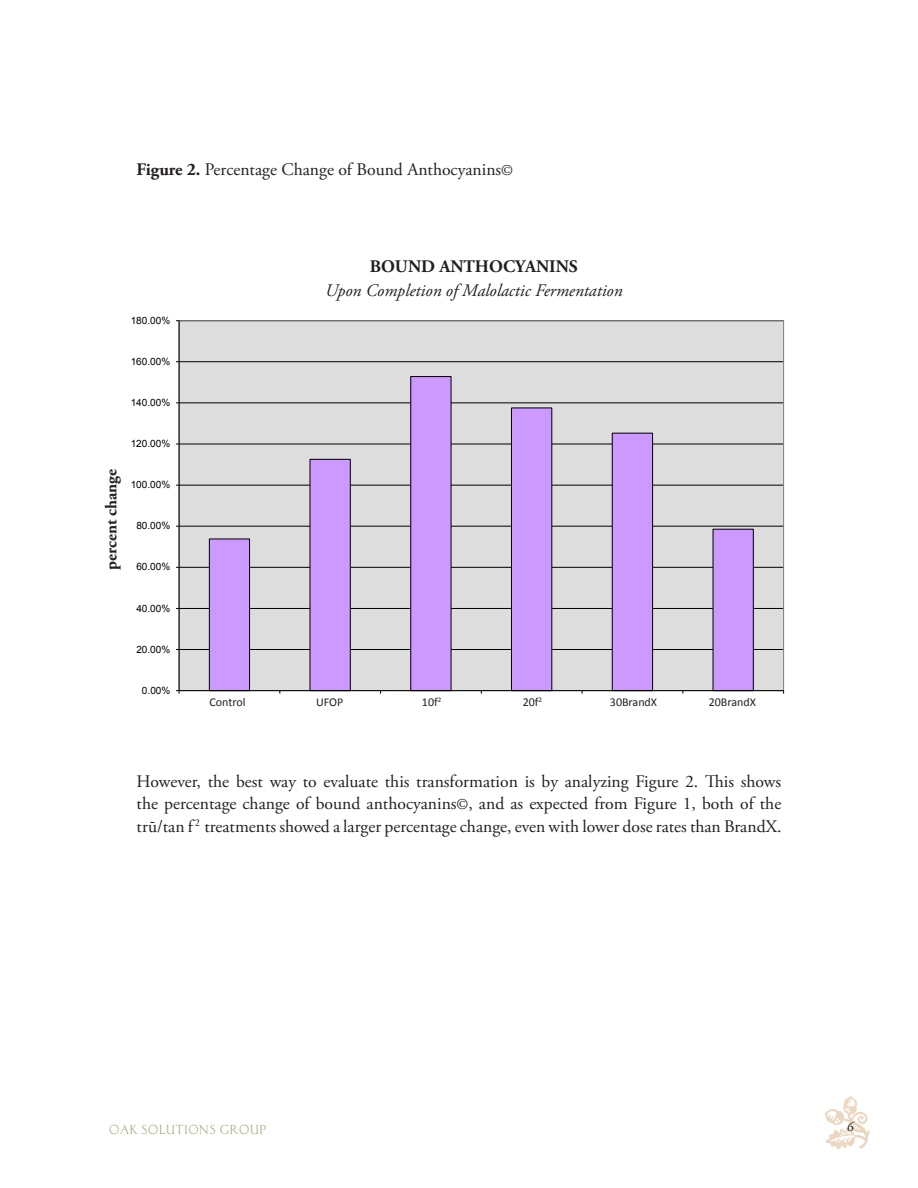
<style>
.page{position:relative;width:918px;height:1188px;background:#fff}
.page>*{position:absolute;margin:0;border:0;box-sizing:border-box;transform-origin:0 0}
.t1{font:17.7px/22.5px "Adobe Garamond Pro";color:#231f20;text-align:justify}
.t2{font:italic 17.7px "Adobe Garamond Pro";color:#231f20}
.t3{font:700 17.7px "Adobe Garamond Pro";color:#231f20}
.t4{font:700 16.5px "Adobe Garamond Pro";color:#231f20}
.t5{font:13.5px "AT Classic Roman";letter-spacing:.05em;color:#9ea374}
.t6{font:italic 13.5px "Adobe Garamond Pro";color:#231f20}
.t7{font:12px "Calibri";color:#231f20}
.t8{font:10.05px "Arial";color:#000}
.s1{font-weight:700}
.s2{font-size:15px}
</style>
<div class="page">
<svg style="left:825px;top:1096px;width:45px;height:53px"></svg>
<div style="left:179px;top:321px;width:605px;height:370px;background:#ddd"></div>
<hr style="left:179px;top:649px;width:605px;height:1px;background:#000">
<hr style="left:179px;top:608px;width:605px;height:1px;background:#000">
<hr style="left:179px;top:567px;width:605px;height:1px;background:#000">
<hr style="left:179px;top:526px;width:605px;height:1px;background:#000">
<hr style="left:179px;top:485px;width:605px;height:1px;background:#000">
<hr style="left:179px;top:444px;width:605px;height:1px;background:#000">
<hr style="left:179px;top:403px;width:605px;height:1px;background:#000">
<hr style="left:179px;top:361px;width:605px;height:1px;background:#000">
<div style="left:209px;top:539px;width:41px;height:152px;background:#c9f"></div>
<div style="left:209px;top:538px;width:41px;height:153px;border:1px solid #000"></div>
<div style="left:310px;top:459px;width:40px;height:232px;background:#c9f"></div>
<div style="left:310px;top:459px;width:41px;height:232px;border:1px solid #000"></div>
<div style="left:411px;top:377px;width:40px;height:314px;background:#c9f"></div>
<div style="left:512px;top:408px;width:40px;height:283px;background:#c9f"></div>
<div style="left:511px;top:407px;width:41px;height:284px;border:1px solid #000"></div>
<div style="left:612px;top:433px;width:41px;height:258px;background:#c9f"></div>
<div style="left:612px;top:433px;width:41px;height:258px;border:1px solid #000"></div>
<div style="left:713px;top:529px;width:40px;height:162px;background:#c9f"></div>
<div style="left:713px;top:529px;width:41px;height:162px;border:1px solid #000"></div>
<hr style="left:179px;top:321px;width:1px;height:370px;background:#000">
<hr style="left:179px;top:690px;width:605px;height:1px;background:#000">
<svg style="left:176px;top:690px;width:4px;height:4px"></svg>
<p class="t1" style="left:137px;top:159px;width:378px"><span class="s1">Figure 2.</span> Percentage Change of Bound Anthocyanins<span class="s2">©</span></p>
<p class="t8" style="left:131px;top:314px;width:41px">180.00%</p>
<p class="t8" style="left:131px;top:355px;width:41px">160.00%</p>
<p class="t8" style="left:131px;top:396px;width:41px">140.00%</p>
<p class="t4" style="left:102px;top:570px;width:103px;rotate:-90deg">percent change</p>
<p class="t8" style="left:131px;top:437px;width:41px">120.00%</p>
<p class="t8" style="left:131px;top:478px;width:41px">100.00%</p>
<p class="t8" style="left:136px;top:519px;width:36px">80.00%</p>
<p class="t8" style="left:136px;top:560px;width:36px">60.00%</p>
<p class="t8" style="left:136px;top:601px;width:36px">40.00%</p>
<p class="t8" style="left:136px;top:643px;width:36px">20.00%</p>
<p class="t8" style="left:142px;top:684px;width:30px">0.00%</p>
<p class="t3" style="left:370px;top:256px;width:209px">BOUND ANTHOCYANINS</p>
<p class="t2" style="left:325px;top:280px;width:299px">Upon Completion of Malolactic Fermentation</p>
<p class="t7" style="left:210px;top:694px;width:38px">Control</p>
<p class="t7" style="left:316px;top:694px;width:29px">UFOP</p>
<p class="t7" style="left:422px;top:694px;width:21px">10f<sup>2</sup></p>
<p class="t7" style="left:523px;top:694px;width:21px">20f<sup>2</sup></p>
<p class="t7" style="left:610px;top:694px;width:49px">30BrandX</p>
<p class="t7" style="left:709px;top:694px;width:49px">20BrandX</p>
<p class="t8" style="left:213px;top:696px;width:34px">Control</p>
<p class="t8" style="left:316px;top:696px;width:29px">UFOP</p>
<p class="t8" style="left:421px;top:696px;width:21px">10f2</p>
<p class="t8" style="left:522px;top:696px;width:21px">20f2</p>
<p class="t8" style="left:610px;top:696px;width:46px">30BrandX</p>
<p class="t8" style="left:711px;top:696px;width:46px">20BrandX</p>
<p class="t1" style="left:137px;top:771px;width:646px">However, the best way to evaluate this transformation is by analyzing Figure 2. This shows the percentage change of bound anthocyanins<span class="s2">©</span>, and as expected from Figure 1, both of the trū/tan f <sup>2</sup> treatments showed a larger percentage change, even with lower dose rates than BrandX.</p>
<p class="t5" style="left:109px;top:1122px;width:158px">OAK SOLUTIONS GROUP</p>
<p class="t6" style="left:847px;top:1118px;width:8px">6</p>
</div>
